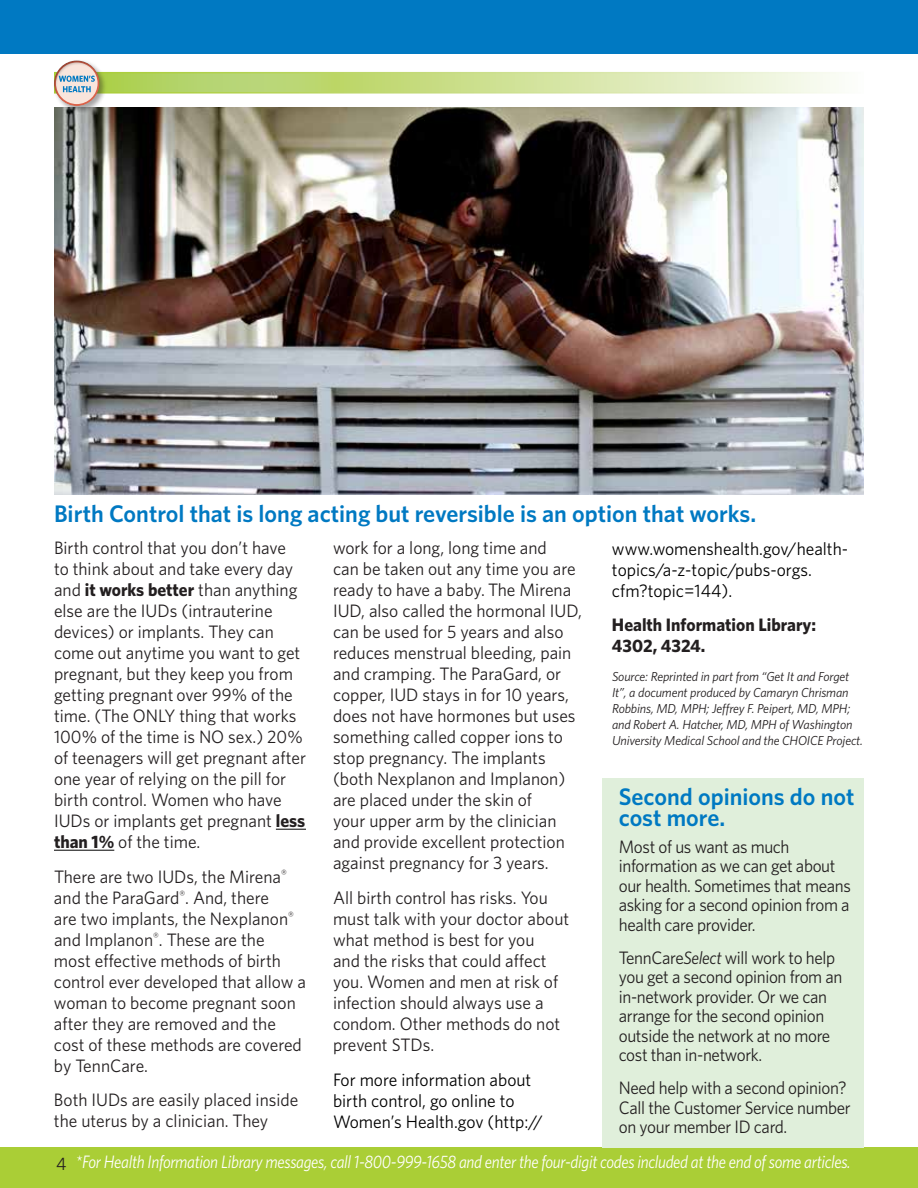
<style>
.page{position:relative;width:918px;height:1188px;background:#fff}
.page>*{position:absolute;margin:0;border:0;box-sizing:border-box;transform-origin:0 0}
.t1{font:600 24px/21px "Whitney";color:#0079c2}
.t2{font:18px/21px "Whitney";color:#231f20}
.t3{font:18px/19.5px "Whitney";letter-spacing:-.02em;color:#231f20;scale:.95 1}
.t4{font:18px/21px "Whitney";color:#000}
.t5{font:italic 18px "Whitney";letter-spacing:-.02em;color:#fff;scale:.9 1}
.t6{font:700 18px/21px "Whitney";color:#231f20}
.t7{font:italic 13.05px/15.9px "Whitney";letter-spacing:-.01em;color:#231f20}
.s1{font-weight:700}
.s2{font-style:italic}
</style>
<div class="page">
<svg style="left:107px;top:75px;width:732px;height:16px;background:#cee197"></svg>
<div style="left:54px;top:72px;width:810px;height:22px;border:2px solid #fff"></div>
<div style="left:0;top:1148px;width:918px;height:40px;background:#aace36"></div>
<div style="left:0;top:0;width:918px;height:54px;background:#0079c2"></div>
<hr style="left:276px;top:829px;width:30px;height:1px;background:#000">
<hr style="left:54px;top:850px;width:60px;height:1px;background:#000">
<div style="left:603px;top:778px;width:261px;height:370px;background:#e0efdb"></div>
<img style="left:54px;top:108px;width:810px;height:387px">
<div style="left:53px;top:59px;width:54px;height:54px;background:#231f20;opacity:.4"></div>
<div style="left:53px;top:58px;width:49px;height:48px;background:#231f20;opacity:.39"></div>
<svg style="left:59px;top:76px;width:36px;height:16px"></svg>
<h1 class="t1" style="left:54px;top:503px;width:704px">Birth Control that is long acting but reversible is an option that works.</h1>
<p class="t2" style="left:333px;top:537px;width:250px">work for a long, long time and<br>can be taken out any time you are ready to have a baby. The Mirena<br>IUD, also called the hormonal IUD, can be used for 5 years and also reduces menstrual bleeding, pain and cramping. The ParaGard, or copper, IUD stays in for 10 years, does not have hormones but uses something called copper ions to stop pregnancy. The implants (both Nexplanon and Implanon) are placed under the skin of<br>your upper arm by the clinician and provide excellent protection against pregnancy for 3 years.</p>
<p class="t2" style="left:333px;top:887px;width:238px">All birth control has risks. You must talk with your doctor about what method is best for you<br>and the risks that could affect you. Women and men at risk of infection should always use a condom. Other methods do not prevent STDs.</p>
<p class="t4" style="left:333px;top:1068px;width:211px">For more information about birth control, go online to<br>Women’s Health.gov (http://</p>
<p class="t2" style="left:54px;top:537px;width:254px">Birth control that you don’t have<br>to think about and take every day and <span class="s1">it works better</span> than anything else are the IUDs (intrauterine devices) or implants. They can come out anytime you want to get pregnant, but they keep you from getting pregnant over 99% of the time. (The ONLY thing that works<br>100% of the time is NO sex.) 20% of teenagers will get pregnant after one year of relying on the pill for birth control. Women who have<br>IUDs or implants get pregnant <span class="s1">less than 1%</span> of the time.</p>
<p class="t2" style="left:54px;top:866px;width:253px">There are two IUDs, the Mirena<sup>® </sup>and the ParaGard<sup>®</sup>. And, there<br>are two implants, the Nexplanon<sup>® </sup>and Implanon<sup>®</sup>. These are the<br>most effective methods of birth control ever developed that allow a woman to become pregnant soon after they are removed and the cost of these methods are covered by TennCare.</p>
<p class="t2" style="left:54px;top:1089px;width:246px">Both IUDs are easily placed inside the uterus by a clinician. They</p>
<p class="t4" style="left:612px;top:537px;width:238px">www.womenshealth.gov/health&shy;topics/a-z-topic/pubs-orgs. cfm?topic=144).</p>
<p class="t6" style="left:612px;top:614px;width:206px">Health Information Library:<br>4302, 4324.</p>
<p class="t7" style="left:612px;top:669px;width:253px">Source: Reprinted in part from “Get It and Forget It”, a document produced by Camaryn Chrisman Robbins, MD, MPH; Jeffrey F. Peipert, MD, MPH; and Robert A. Hatcher, MD, MPH of Washington University Medical School and the CHOICE Project.</p>
<h1 class="t1" style="left:619px;top:786px;width:237px">Second opinions do not cost more.</h1>
<p class="t3" style="left:619px;top:836px;width:246px">Most of us want as much information as we can get about our health. Sometimes that means asking for a second opinion from a health care provider.</p>
<p class="t3" style="left:619px;top:947px;width:237px">TennCare<span class="s2">Select</span> will work to help you get a second opinion from an in-network provider. Or we can arrange for the second opinion outside the network at no more cost than in-network.</p>
<p class="t3" style="left:619px;top:1078px;width:246px">Need help with a second opinion?<br>Call the Customer Service number on your member ID card.</p>
<p class="t2" style="left:56px;top:1153px;width:12px">4</p>
<p class="t5" style="left:76px;top:1150px;width:862px">*For Health Information Library messages, call 1-800-999-1658 and enter the four-digit codes included at the end of some articles.</p>
</div>
